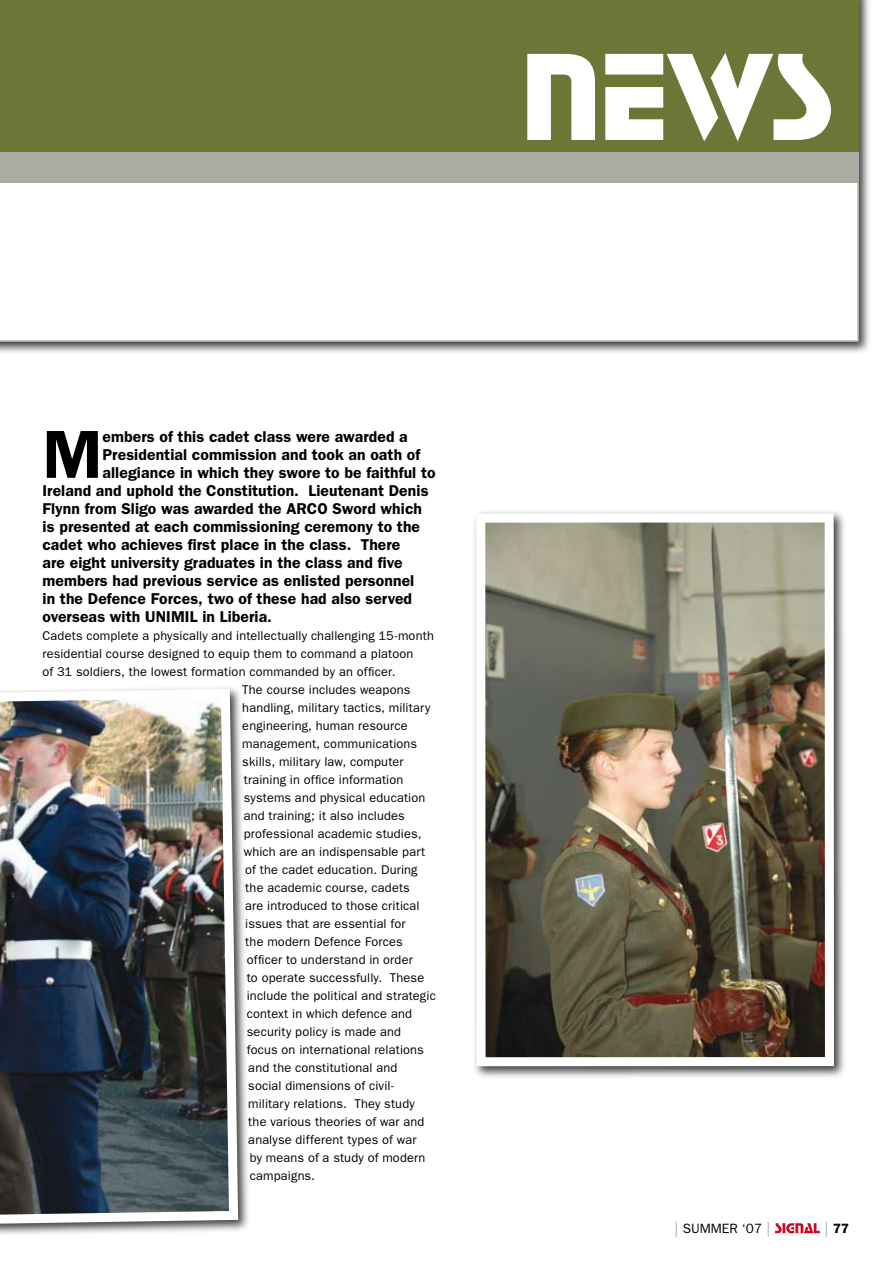
<style>
.page{position:relative;width:893px;height:1263px;background:#fff}
.page>*{position:absolute;margin:0;border:0;box-sizing:border-box;transform-origin:0 0}
.t1{font:600 68.25px "Franklin Gothic";color:#000}
.t2{font:600 15.75px "Franklin Gothic";letter-spacing:.005em;color:#000}
.t3{font:13.5px "Franklin Gothic";color:#000}
.t4{font:600 13.5px "Franklin Gothic";color:#000}
.t5{font:12.75px "Franklin Gothic";letter-spacing:.01em;color:#000}
.s1{font-size:15px;color:#ababa1}
.s2{font-weight:400;font-size:15px;color:#ababa1}
</style>
<div class="page">
<svg style="left:775px;top:1223px;width:45px;height:10px"></svg>
<div style="left:0;top:0;width:872px;height:356px;background:#000;opacity:.75"></div>
<svg style="left:0;top:183px;width:859px;height:159px"></svg>
<div style="left:0;top:0;width:859px;height:155px;background:#6d7636"></div>
<svg style="left:527px;top:53px;width:304px;height:88px"></svg>
<div style="left:0;top:153px;width:859px;height:30px;background:#ababa1"></div>
<div style="left:0;top:684px;width:252px;height:561px;background:#000;opacity:.75"></div>
<img style="left:0;top:684px;width:243px;height:552px">
<div style="left:471px;top:509px;width:376px;height:570px;background:#000;opacity:.75"></div>
<img style="left:486px;top:523px;width:338px;height:533px">
<div style="left:476px;top:513px;width:358px;height:553px;border:9px solid #fff"></div>
<h1 class="t1" style="left:43px;top:414px;width:62px">M</h1>
<p class="t2" style="left:103px;top:427px;width:307px">embers of this cadet class were awarded a</p>
<p class="t2" style="left:103px;top:445px;width:319px">Presidential commission and took an oath of</p>
<p class="t2" style="left:103px;top:463px;width:334px">allegiance in which they swore to be faithful to</p>
<p class="t2" style="left:43px;top:481px;width:388px">Ireland and uphold the Constitution. Lieutenant Denis</p>
<p class="t2" style="left:43px;top:499px;width:381px">Flynn from Sligo was awarded the ARCO Sword which</p>
<p class="t2" style="left:43px;top:517px;width:379px">is presented at each commissioning ceremony to the</p>
<p class="t2" style="left:43px;top:535px;width:359px">cadet who achieves first place in the class. There</p>
<p class="t2" style="left:43px;top:553px;width:362px">are eight university graduates in the class and five</p>
<p class="t2" style="left:43px;top:571px;width:373px">members had previous service as enlisted personnel</p>
<p class="t2" style="left:43px;top:589px;width:371px">in the Defence Forces, two of these had also served</p>
<p class="t2" style="left:43px;top:607px;width:231px">overseas with UNIMIL in Liberia.</p>
<p class="t5" style="left:43px;top:628px;width:393px">Cadets complete a physically and intellectually challenging 15-month</p>
<p class="t5" style="left:43px;top:646px;width:372px">residential course designed to equip them to command a platoon</p>
<p class="t5" style="left:43px;top:664px;width:354px">of 31 soldiers, the lowest formation commanded by an officer.</p>
<p class="t5" style="left:242px;top:682px;width:170px">The course includes weapons</p>
<p class="t5" style="left:242px;top:700px;width:190px">handling, military tactics, military</p>
<p class="t5" style="left:242px;top:718px;width:167px">engineering, human resource</p>
<p class="t5" style="left:242px;top:736px;width:176px">management, communications</p>
<p class="t5" style="left:242px;top:754px;width:163px">skills, military law, computer</p>
<p class="t5" style="left:244px;top:772px;width:161px">training in office information</p>
<p class="t5" style="left:244px;top:790px;width:183px">systems and physical education</p>
<p class="t5" style="left:244px;top:808px;width:163px">and training; it also includes</p>
<p class="t5" style="left:244px;top:826px;width:179px">professional academic studies,</p>
<p class="t5" style="left:244px;top:844px;width:183px">which are an indispensable part</p>
<p class="t5" style="left:245px;top:862px;width:174px">of the cadet education. During</p>
<p class="t5" style="left:245px;top:880px;width:166px">the academic course, cadets</p>
<p class="t5" style="left:245px;top:898px;width:176px">are introduced to those critical</p>
<p class="t5" style="left:245px;top:916px;width:162px">issues that are essential for</p>
<p class="t5" style="left:245px;top:934px;width:159px">the modern Defence Forces</p>
<p class="t5" style="left:247px;top:952px;width:167px">officer to understand in order</p>
<p class="t5" style="left:247px;top:970px;width:179px">to operate successfully. These</p>
<p class="t5" style="left:247px;top:988px;width:190px">include the political and strategic</p>
<p class="t5" style="left:247px;top:1006px;width:167px">context in which defence and</p>
<p class="t5" style="left:247px;top:1024px;width:156px">security policy is made and</p>
<p class="t5" style="left:247px;top:1042px;width:179px">focus on international relations</p>
<p class="t5" style="left:248px;top:1060px;width:151px">and the constitutional and</p>
<p class="t5" style="left:248px;top:1078px;width:147px">social dimensions of civil-</p>
<p class="t5" style="left:248px;top:1096px;width:168px">military relations. They study</p>
<p class="t5" style="left:248px;top:1114px;width:178px">the various theories of war and</p>
<p class="t5" style="left:248px;top:1132px;width:170px">analyse different types of war</p>
<p class="t5" style="left:250px;top:1150px;width:177px">by means of a study of modern</p>
<p class="t5" style="left:250px;top:1168px;width:67px">campaigns.</p>
<p class="t3" style="left:674px;top:1221px;width:98px"><span class="s1">|</span> Summer ‘07 <span class="s1">|</span></p>
<p class="t4" style="left:824px;top:1220px;width:26px"><span class="s2">|</span> 77</p>
</div>
